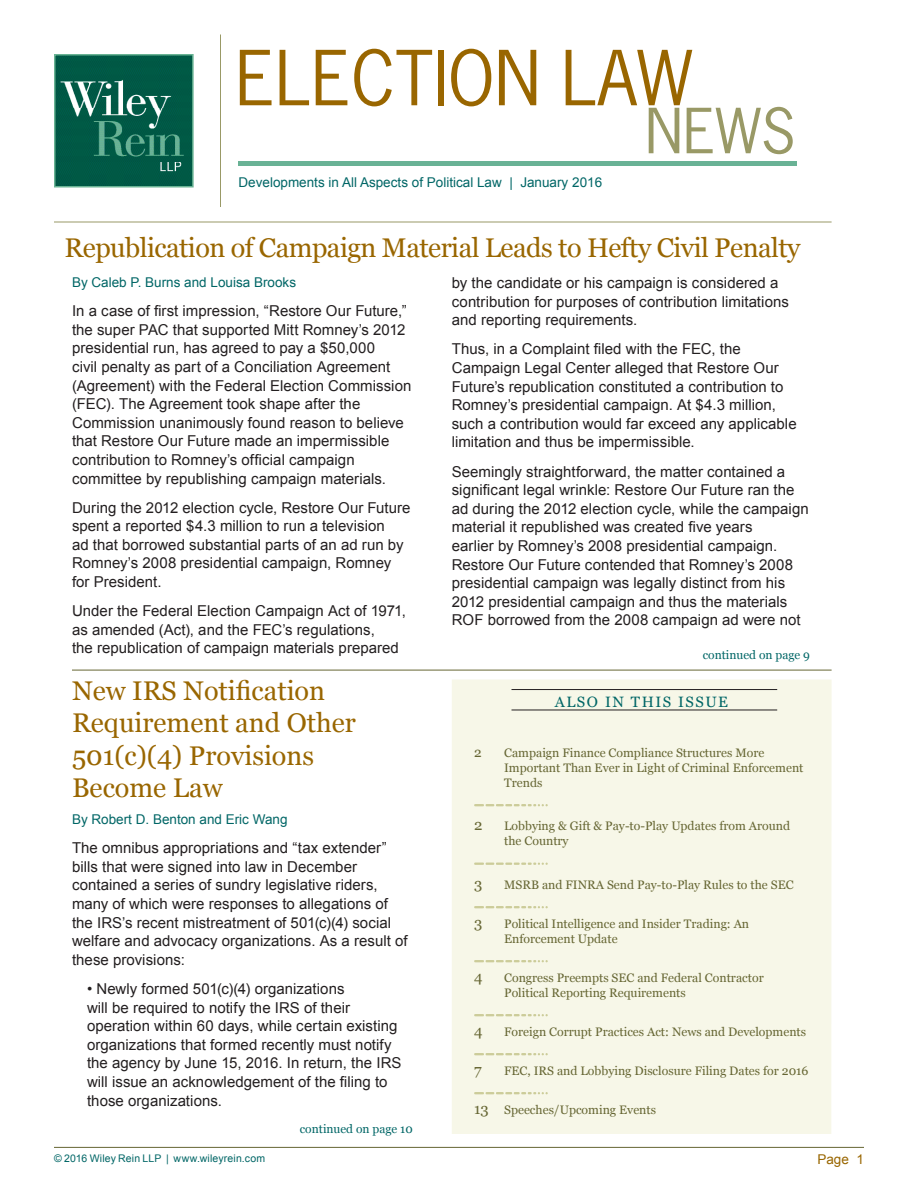
<style>
.page{position:relative;width:918px;height:1188px;background:#fff}
.page>*{position:absolute;margin:0;border:0;box-sizing:border-box;transform-origin:0 0}
.t1{font:84.9px "Dalliance Flourishes";color:#cc9;scale:.95 1}
.t2{font:71.25px "News Gothic Std";color:#960}
.t3{font:58.5px "News Gothic Std";color:#996}
.t4{font:27px/32.4px "Georgia";color:#960}
.t5{font:27px "Georgia";letter-spacing:-.02em;color:#960}
.t6{font:15px/18.6px "Arial";color:#231f20}
.t7{font:15px "Georgia";letter-spacing:.1em;color:#066}
.t8{font:15px "Georgia";color:#663}
.t9{font:13.5px "Arial";color:#066}
.t10{font:13.5px "Arial";color:#960}
.t11{font:13.5px "Georgia";color:#663}
.t12{font:12.3px/14.7px "Georgia";color:#663}
.t13{font:12px "Georgia";color:#066}
.t14{font:10.5px "Arial";letter-spacing:.015em;color:#066}
.s1{font-size:15px}
</style>
<div class="page">
<hr style="left:54px;top:1147px;width:810px;height:1px;background:#663">
<div style="left:238px;top:161px;width:559px;height:5px;background:#69b295"></div>
<hr style="left:220px;top:34px;width:1px;height:173px;background:#996">
<hr style="left:54px;top:222px;width:778px;height:1px;background:#996">
<hr style="left:72px;top:670px;width:760px;height:1px;background:#663">
<div style="left:452px;top:680px;width:380px;height:454px;background:#f7f7e8"></div>
<hr style="left:512px;top:689px;width:265px;height:1px;background:#231f20">
<hr style="left:512px;top:710px;width:265px;height:1px;background:#231f20">
<img style="left:57px;top:57px;width:134px;height:128px">
<div style="left:54px;top:54px;width:140px;height:134px;border:2px solid #69b394"></div>
<h2 class="t2" style="left:235px;top:33px;width:458px">ELECTION LAW</h2>
<h3 class="t3" style="left:645px;top:94px;width:152px">NEWS</h3>
<p class="t9" style="left:238px;top:174px;width:365px">Developments in All Aspects of Political Law | January 2016</p>
<h3 class="t5" style="left:64px;top:231px;width:737px">Republication of Campaign Material Leads to Hefty Civil Penalty</h3>
<p class="t9" style="left:72px;top:273px;width:226px">By Caleb P. Burns and Louisa Brooks</p>
<p class="t6" style="left:72px;top:302px;width:341px">In a case of first impression, “Restore Our Future,” the super PAC that supported Mitt Romney’s 2012 presidential run, has agreed to pay a $50,000<br>civil penalty as part of a Conciliation Agreement (Agreement) with the Federal Election Commission (FEC). The Agreement took shape after the Commission unanimously found reason to believe that Restore Our Future made an impermissible contribution to Romney’s official campaign committee by republishing campaign materials.</p>
<p class="t6" style="left:72px;top:498px;width:340px">During the 2012 election cycle, Restore Our Future spent a reported $4.3 million to run a television<br>ad that borrowed substantial parts of an ad run by Romney’s 2008 presidential campaign, Romney for President.</p>
<p class="t6" style="left:72px;top:602px;width:336px">Under the Federal Election Campaign Act of 1971, as amended (Act), and the FEC’s regulations,<br>the republication of campaign materials prepared</p>
<h3 class="t4" style="left:72px;top:675px;width:286px">New IRS Notification<br>Requirement and Other<br>501(c)(4) Provisions<br>Become Law</h3>
<p class="t9" style="left:72px;top:811px;width:217px">By Robert D. Benton and Eric Wang</p>
<p class="t6" style="left:72px;top:839px;width:337px">The omnibus appropriations and “tax extender” bills that were signed into law in December contained a series of sundry legislative riders, many of which were responses to allegations of the IRS’s recent mistreatment of 501(c)(4) social welfare and advocacy organizations. As a result of these provisions:</p>
<p class="t6" style="left:87px;top:980px;width:316px">• Newly formed 501(c)(4) organizations<br>will be required to notify the IRS of their operation within 60 days, while certain existing organizations that formed recently must notify the agency by June 15, 2016. In return, the IRS will issue an acknowledgement of the filing to those organizations.</p>
<p class="t13" style="left:300px;top:1122px;width:114px">continued on page 10</p>
<p class="t6" style="left:452px;top:274px;width:339px">by the candidate or his campaign is considered a contribution for purposes of contribution limitations and reporting requirements.</p>
<p class="t6" style="left:452px;top:340px;width:346px">Thus, in a Complaint filed with the FEC, the Campaign Legal Center alleged that Restore Our Future’s republication constituted a contribution to Romney’s presidential campaign. At $4.3 million, such a contribution would far exceed any applicable limitation and thus be impermissible.</p>
<p class="t6" style="left:452px;top:462px;width:358px">Seemingly straightforward, the matter contained a significant legal wrinkle: Restore Our Future ran the ad during the 2012 election cycle, while the campaign material it republished was created five years<br>earlier by Romney’s 2008 presidential campaign.<br>Restore Our Future contended that Romney’s 2008 presidential campaign was legally distinct from his 2012 presidential campaign and thus the materials ROF borrowed from the 2008 campaign ad were not</p>
<p class="t13" style="left:703px;top:647px;width:109px">continued on page 9</p>
<p class="t7" style="left:555px;top:692px;width:175px">ALSO IN THIS ISSUE</p>
<p class="t11" style="left:474px;top:744px;width:9px">2</p>
<p class="t12" style="left:504px;top:746px;width:301px">Campaign Finance Compliance Structures More<br>Important Than Ever in Light of Criminal Enforcement</p>
<h1 class="t1" style="left:475px;top:758px;width:77px">6</h1>
<p class="t12" style="left:504px;top:776px;width:40px">Trends</p>
<p class="t8" style="left:474px;top:816px;width:10px">2</p>
<p class="t12" style="left:504px;top:819px;width:287px">Lobbying &amp; Gift &amp; Pay-to-Play Updates from Around</p>
<h1 class="t1" style="left:475px;top:817px;width:77px">6</h1>
<p class="t12" style="left:504px;top:834px;width:66px">the Country</p>
<p class="t12" style="left:504px;top:878px;width:291px">MSRB and FINRA Send Pay-to-Play Rules to the SEC</p>
<p class="t8" style="left:474px;top:875px;width:10px">3</p>
<h1 class="t1" style="left:475px;top:860px;width:77px">6</h1>
<p class="t8" style="left:474px;top:914px;width:10px">3</p>
<p class="t12" style="left:504px;top:917px;width:247px">Political Intelligence and Insider Trading: An</p>
<h1 class="t1" style="left:475px;top:914px;width:77px">6</h1>
<p class="t12" style="left:504px;top:932px;width:115px">Enforcement Update</p>
<p class="t8" style="left:474px;top:968px;width:10px">4</p>
<p class="t12" style="left:504px;top:971px;width:261px">Congress Preempts SEC and Federal Contractor</p>
<h1 class="t1" style="left:475px;top:968px;width:77px">6</h1>
<p class="t12" style="left:504px;top:986px;width:183px">Political Reporting Requirements</p>
<p class="t12" style="left:504px;top:1025px;width:304px">Foreign Corrupt Practices Act: News and Developments</p>
<p class="t8" style="left:474px;top:1022px;width:10px">4</p>
<h1 class="t1" style="left:475px;top:1007px;width:77px">6</h1>
<p class="t12" style="left:504px;top:1064px;width:306px">FEC, IRS and Lobbying Disclosure Filing Dates for 2016</p>
<p class="t12" style="left:474px;top:1103px;width:183px"><span class="s1">13</span> Speeches/Upcoming Events</p>
<p class="t8" style="left:474px;top:1061px;width:9px">7</p>
<h1 class="t1" style="left:475px;top:1046px;width:77px">6</h1>
<p class="t14" style="left:54px;top:1151px;width:213px">© 2016 Wiley Rein LLP | www.wileyrein.com</p>
<p class="t10" style="left:817px;top:1150px;width:48px">Page 1</p>
</div>
